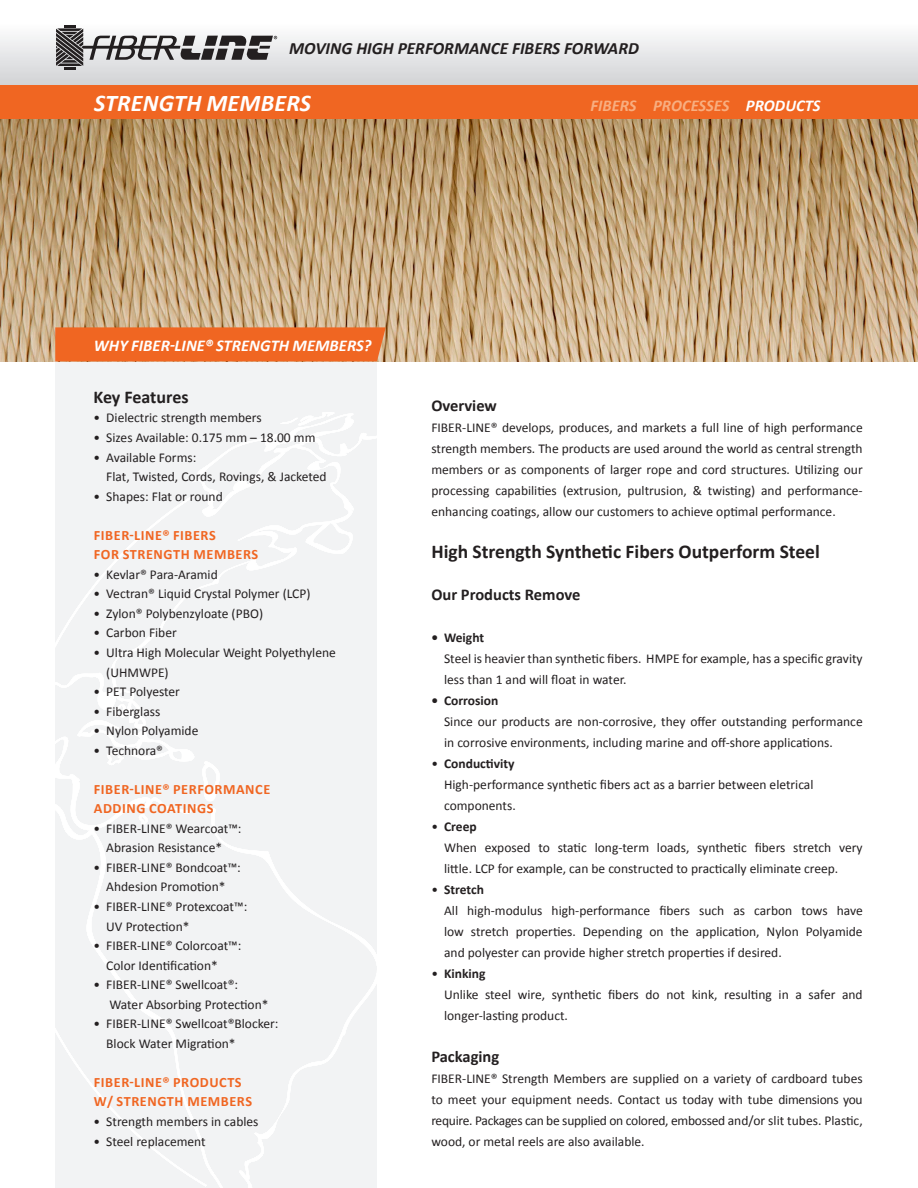
<style>
.page{position:relative;width:918px;height:1188px;background:#fff}
.page>*{position:absolute;margin:0;border:0;box-sizing:border-box;transform-origin:0 0}
.bodytekst{font:italic 700 24px "Calibri";letter-spacing:.01em;color:#fff}
.KOPJE2{font:700 19.5px "Calibri";color:#231f20}
.KOPJE2-2{font:700 18px "Calibri";letter-spacing:-.01em;color:#231f20}
.t1{font:italic 700 17.25px "Calibri";color:#231f20}
.bodytekst-2{font:italic 700 16.5px "Calibri";letter-spacing:.005em;color:#fff}
.KOPJE2-3{font:700 16.5px "Calibri";color:#231f20}
.t2{font:italic 700 16.5px "Calibri";color:#f8ae80}
.body{font:700 16.5px "Calibri";color:#231f20}
.kopje{font:700 14.25px "Calibri";letter-spacing:.04em;color:#f06622}
.body-2{font:13.5px/21px "Calibri";color:#231f20}
.KOPJE2-4{font:13.5px/21px "Calibri";color:#231f20;text-align:justify}
.body-3{font:700 13.5px "Calibri";color:#231f20}
.s1{color:#fff}
.s2{font-weight:400}
</style>
<div class="page">
<div style="left:55px;top:361px;width:322px;height:827px;background:#f2f3f4"></div>
<svg style="left:55px;top:412px;width:322px;height:776px"></svg>
<img style="left:0;top:119px;width:918px;height:242px">
<div style="left:0;top:23px;width:918px;height:62px;background:linear-gradient(to bottom,#fefefe,#d2d3d5)"></div>
<div style="left:55px;top:327px;width:331px;height:34px;background:#f06622"></div>
<div style="left:0;top:85px;width:918px;height:34px;background:#f06622"></div>
<svg style="left:56px;top:25px;width:221px;height:44px"></svg>
<p class="t1" style="left:289px;top:38px;width:351px">MOVING HIGH PERFORMANCE FIBERS FORWARD</p>
<p class="bodytekst" style="left:94px;top:87px;width:218px">STRENGTH MEMBERS</p>
<p class="t2" style="left:591px;top:95px;width:232px">FIBERS PROCESSES <span class="s1">PRODUCTS</span></p>
<p class="bodytekst-2" style="left:94px;top:335px;width:279px">WHY FIBER-LINE® STRENGTH MEMBERS?</p>
<p class="KOPJE2-2" style="left:94px;top:385px;width:97px">Key Features</p>
<p class="body-2" style="left:94px;top:407px;width:170px">• Dielectric strength members</p>
<p class="body-2" style="left:94px;top:427px;width:223px">• Sizes Available: 0.175 mm – 18.00 mm</p>
<p class="body-2" style="left:94px;top:447px;width:104px">• Available Forms:</p>
<p class="body-2" style="left:106px;top:466px;width:222px">Flat, Twisted, Cords, Rovings, &amp; Jacketed</p>
<p class="body-2" style="left:94px;top:486px;width:131px">• Shapes: Flat or round</p>
<p class="kopje" style="left:94px;top:526px;width:123px">FIBER-LINE® FIBERS</p>
<p class="kopje" style="left:94px;top:545px;width:166px">FOR STRENGTH MEMBERS</p>
<p class="body-2" style="left:94px;top:564px;width:126px">• Kevlar® Para-Aramid</p>
<p class="body-2" style="left:94px;top:583px;width:219px">• Vectran® Liquid Crystal Polymer (LCP)</p>
<p class="body-2" style="left:94px;top:603px;width:171px">• Zylon® Polybenzyloate (PBO)</p>
<p class="body-2" style="left:94px;top:622px;width:85px">• Carbon Fiber</p>
<p class="body-2" style="left:94px;top:642px;width:244px">• Ultra High Molecular Weight Polyethylene</p>
<p class="body-2" style="left:106px;top:662px;width:64px">(UHMWPE)</p>
<p class="body-2" style="left:94px;top:681px;width:88px">• PET Polyester</p>
<p class="body-2" style="left:94px;top:701px;width:68px">• Fiberglass</p>
<p class="body-2" style="left:94px;top:720px;width:106px">• Nylon Polyamide</p>
<p class="body-2" style="left:94px;top:740px;width:71px">• Technora®</p>
<p class="kopje" style="left:94px;top:780px;width:178px">FIBER-LINE® PERFORMANCE</p>
<p class="kopje" style="left:94px;top:799px;width:121px">ADDING COATINGS</p>
<p class="body-2" style="left:94px;top:818px;width:149px">• FIBER-LINE® Wearcoat™:</p>
<p class="body-2" style="left:106px;top:837px;width:117px">Abrasion Resistance*</p>
<p class="body-2" style="left:94px;top:857px;width:149px">• FIBER-LINE® Bondcoat™:</p>
<p class="body-2" style="left:106px;top:877px;width:121px">Ahdesion Promotion*</p>
<p class="body-2" style="left:94px;top:896px;width:155px">• FIBER-LINE® Protexcoat™:</p>
<p class="body-2" style="left:106px;top:916px;width:85px">UV Protection*</p>
<p class="body-2" style="left:94px;top:935px;width:149px">• FIBER-LINE® Colorcoat™:</p>
<p class="body-2" style="left:106px;top:955px;width:113px">Color Identification*</p>
<p class="body-2" style="left:94px;top:974px;width:146px">• FIBER-LINE® Swellcoat®:</p>
<p class="body-2" style="left:109px;top:994px;width:161px">Water Absorbing Protection*</p>
<p class="body-2" style="left:94px;top:1013px;width:187px">• FIBER-LINE® Swellcoat®Blocker:</p>
<p class="body-2" style="left:106px;top:1033px;width:131px">Block Water Migration*</p>
<p class="kopje" style="left:94px;top:1073px;width:149px">FIBER-LINE® PRODUCTS</p>
<p class="kopje" style="left:94px;top:1093px;width:160px">W/ STRENGTH MEMBERS</p>
<p class="body-2" style="left:94px;top:1111px;width:167px">• Strength members in cables</p>
<p class="body-2" style="left:94px;top:1131px;width:114px">• Steel replacement</p>
<p class="KOPJE2-3" style="left:431px;top:395px;width:67px">Overview</p>
<p class="KOPJE2-4" style="left:431px;top:417px;width:433px">FIBER-LINE® develops, produces, and markets a full line of high performance strength members. The products are used around the world as central strength members or as components of larger rope and cord structures. Utilizing our processing capabilities (extrusion, pultrusion, &amp; twisting) and performance&shy;enhancing coatings, allow our customers to achieve optimal performance.</p>
<p class="KOPJE2" style="left:431px;top:539px;width:390px">High Strength Synthetic Fibers Outperform Steel</p>
<p class="KOPJE2-3" style="left:431px;top:584px;width:151px">Our Products Remove</p>
<p class="body-3" style="left:431px;top:629px;width:54px">• Weight</p>
<p class="body-2" style="left:444px;top:648px;width:420px">Steel is heavier than synthetic fibers. HMPE for example, has a specific gravity less than 1 and will float in water.</p>
<p class="body-3" style="left:431px;top:692px;width:69px">• Corrosion</p>
<p class="body-2" style="left:444px;top:711px;width:420px">Since our products are non-corrosive, they offer outstanding performance in corrosive environments, including marine and off-shore applications.</p>
<p class="body-3" style="left:431px;top:755px;width:85px"><span class="s2">•</span> Conductivity</p>
<p class="body-2" style="left:444px;top:774px;width:371px">High-performance synthetic fibers act as a barrier between eletrical</p>
<p class="body-2" style="left:444px;top:795px;width:73px">components.</p>
<p class="body-3" style="left:431px;top:818px;width:47px"><span class="s2">•</span> Creep</p>
<p class="body-2" style="left:444px;top:837px;width:420px">When exposed to static long-term loads, synthetic fibers stretch very little. LCP for example, can be constructed to practically eliminate creep.</p>
<p class="body-3" style="left:431px;top:881px;width:54px"><span class="s2">•</span> Stretch</p>
<p class="body-2" style="left:444px;top:900px;width:420px">All high-modulus high-performance fibers such as carbon tows have low stretch properties. Depending on the application, Nylon Polyamide</p>
<p class="body-2" style="left:444px;top:942px;width:339px">and polyester can provide higher stretch properties if desired.</p>
<p class="body-3" style="left:431px;top:965px;width:56px"><span class="s2">•</span> Kinking</p>
<p class="body-2" style="left:444px;top:984px;width:420px">Unlike steel wire, synthetic fibers do not kink, resulting in a safer and longer-lasting product.</p>
<p class="body" style="left:431px;top:1046px;width:69px">Packaging</p>
<p class="body-2" style="left:431px;top:1068px;width:433px;text-align:justify">FIBER-LINE® Strength Members are supplied on a variety of cardboard tubes to meet your equipment needs. Contact us today with tube dimensions you require. Packages can be supplied on colored, embossed and/or slit tubes. Plastic, wood, or metal reels are also available.</p>
</div>
